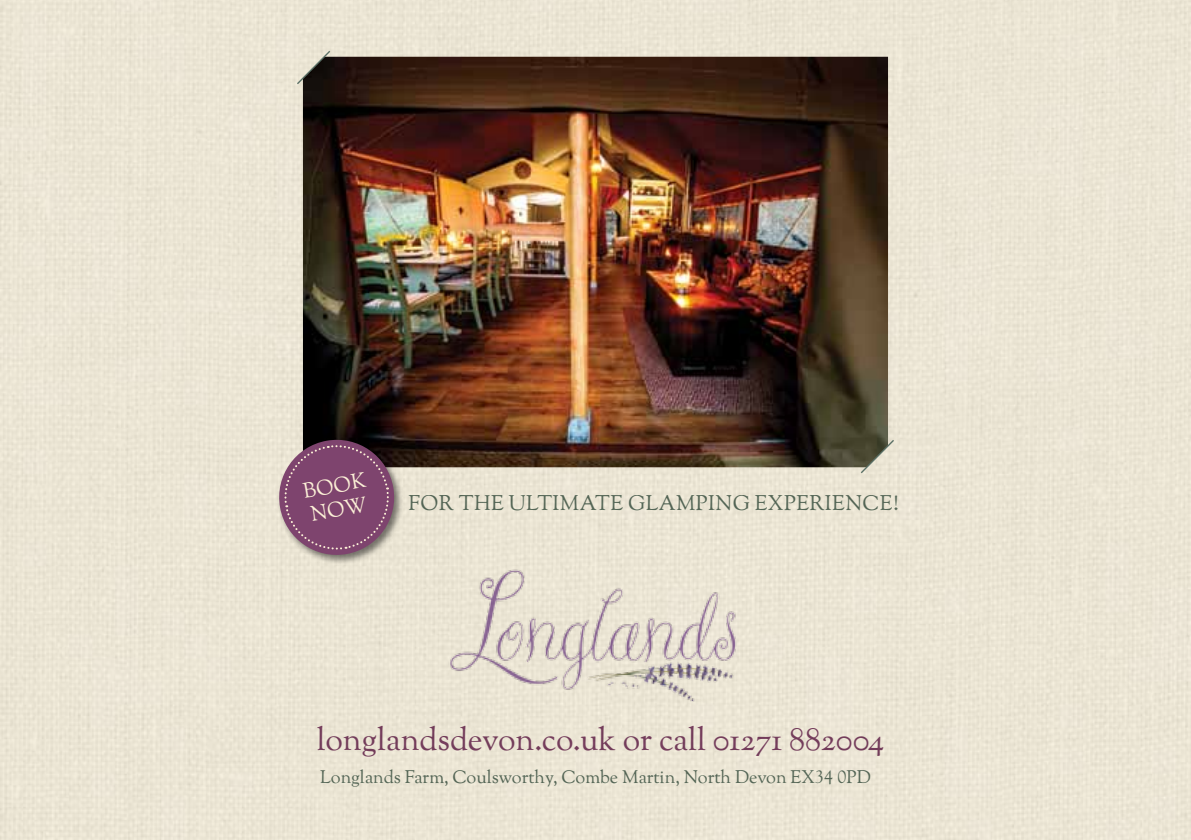
<style>
.page{position:relative;width:1191px;height:840px;background:#fff}
.page>*{position:absolute;margin:0;border:0;box-sizing:border-box;transform-origin:0 0}
.t1{font:32px "Sorts Mill Goudy";color:#7e446e}
.t2{font:21px "Sorts Mill Goudy";letter-spacing:.02em;color:#5b7167}
.t3{font:21px/24.2px "Sorts Mill Goudy";color:#fcf0d7}
.t4{font:18px "Sorts Mill Goudy";color:#5b7167}
.s1{font-family:"Goudy Std"}
</style>
<div class="page">
<img style="left:303px;top:57px;width:585px;height:410px">
<svg style="left:296px;top:50px;width:35px;height:35px"></svg>
<svg style="left:859px;top:438px;width:36px;height:36px"></svg>
<img style="left:444px;top:562px;width:296px;height:146px">
<div style="left:277px;top:437px;width:127px;height:127px;background:#000;opacity:.5"></div>
<svg style="left:274px;top:435px;width:125px;height:124px;background:#8b637a"></svg>
<p class="t3" style="left:301px;top:480px;width:65px;rotate:-10deg">BOOK<br>NOW</p>
<p class="t2" style="left:408px;top:490px;width:492px">for the Ultimate Glamping Experience!</p>
<h1 class="t1" style="left:317px;top:719px;width:569px">longlandsdevon.co.uk or call 01271 882004</h1>
<p class="t4" style="left:320px;top:765px;width:552px">Longlands Farm, Coulsworthy, Combe Martin, North Devon EX<span class="s1">34 0</span>PD</p>
</div>
